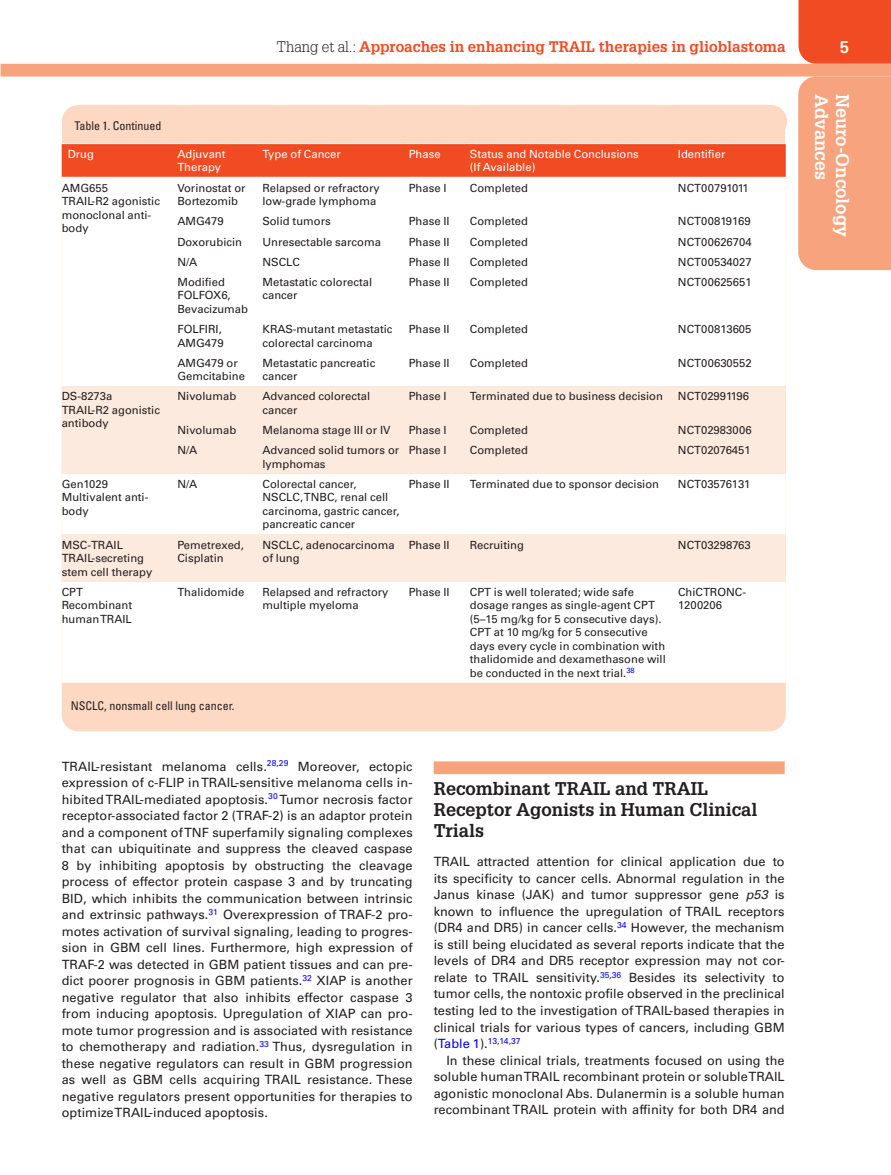
<style>
.page{position:relative;width:891px;height:1175px;background:#fff}
.page>*{position:absolute;margin:0;border:0;box-sizing:border-box;transform-origin:0 0}
.t1{font:700 18px/21px "Glypha LT Std";color:#231f20}
.t2{font:700 18px "Glypha LT Std";color:#fff}
.t3{font:700 16.5px "Glypha LT Std";color:#fff}
.t4{font:700 15px "Glypha LT Std";color:#f04b22}
.t5{font:12.75px/16.5px "Univers LT Std";color:#231f20;text-align:justify}
.t6{font:condensed 12px "Univers LT Std";color:#231f20}
.t7{font:11.25px/13.5px "Univers LT Std";color:#231f20}
.t8{font:11.25px/13.5px "Univers LT Std";color:#fff}
.s1{font-weight:300;color:#231f20}
.s2{font-style:italic}
.s3{color:#00f}
</style>
<div class="page">
<div style="left:798px;top:76px;width:93px;height:194px;background:#f7a37d"></div>
<div style="left:799px;top:0;width:92px;height:64px;background:#f04b22"></div>
<div style="left:1px;top:64px;width:890px;height:12px;background:#f7a37d"></div>
<div style="left:434px;top:761px;width:351px;height:13px;background:#f7a37d"></div>
<div style="left:62px;top:122px;width:723px;height:26px;background:#fdd8c3"></div>
<div style="left:78px;top:105px;width:692px;height:33px;background:#fdd8c3"></div>
<hr style="left:770px;top:105px;width:1px;height:33px;background:#fdd8c3">
<div style="left:62px;top:682px;width:724px;height:49px;background:#fdd8c3"></div>
<div style="left:62px;top:144px;width:724px;height:33px;background:#f04b22"></div>
<svg style="left:62px;top:386px;width:724px;height:195px;fill:#fdeade"></svg>
<hr style="left:62px;top:143px;width:111px;height:1px;background:#fff">
<hr style="left:173px;top:143px;width:85px;height:1px;background:#fff">
<hr style="left:258px;top:143px;width:146px;height:1px;background:#fff">
<hr style="left:404px;top:143px;width:61px;height:1px;background:#fff">
<hr style="left:465px;top:143px;width:209px;height:1px;background:#fff">
<hr style="left:674px;top:143px;width:112px;height:1px;background:#fff">
<p class="t4" style="left:277px;top:37px;width:510px"><span class="s1">Thang et al.:</span> Approaches in enhancing TRAIL therapies in glioblastoma</p>
<p class="t3" style="left:840px;top:37px;width:11px">5</p>
<p class="t6" style="left:74px;top:118px;width:89px">Table 1. Continued</p>
<p class="t8" style="left:68px;top:147px;width:28px">Drug</p>
<p class="t8" style="left:177px;top:147px;width:50px">Adjuvant<br>Therapy</p>
<p class="t8" style="left:262px;top:147px;width:80px">Type of Cancer</p>
<p class="t8" style="left:409px;top:147px;width:33px">Phase</p>
<p class="t8" style="left:470px;top:147px;width:171px">Status and Notable Conclusions (If Available)</p>
<p class="t8" style="left:678px;top:147px;width:49px">Identifier</p>
<p class="t7" style="left:62px;top:181px;width:100px">AMG655<br>TRAIL-R2 agonistic monoclonal anti&shy;body</p>
<p class="t7" style="left:177px;top:181px;width:70px">Vorinostat or<br>Bortezomib</p>
<p class="t7" style="left:262px;top:181px;width:119px">Relapsed or refractory low-grade lymphoma</p>
<p class="t7" style="left:409px;top:181px;width:39px">Phase I</p>
<p class="t7" style="left:470px;top:181px;width:60px">Completed</p>
<p class="t7" style="left:678px;top:181px;width:72px">NCT00791011</p>
<p class="t7" style="left:177px;top:215px;width:48px">AMG479</p>
<p class="t7" style="left:262px;top:215px;width:70px">Solid tumors</p>
<p class="t7" style="left:409px;top:215px;width:42px">Phase II</p>
<p class="t7" style="left:470px;top:215px;width:60px">Completed</p>
<p class="t7" style="left:678px;top:215px;width:74px">NCT00819169</p>
<p class="t7" style="left:177px;top:235px;width:66px">Doxorubicin</p>
<p class="t7" style="left:262px;top:235px;width:120px">Unresectable sarcoma</p>
<p class="t7" style="left:409px;top:235px;width:42px">Phase II</p>
<p class="t7" style="left:470px;top:235px;width:60px">Completed</p>
<p class="t7" style="left:678px;top:235px;width:75px">NCT00626704</p>
<p class="t7" style="left:177px;top:255px;width:22px">N/A</p>
<p class="t7" style="left:262px;top:255px;width:39px">NSCLC</p>
<p class="t7" style="left:409px;top:255px;width:42px">Phase II</p>
<p class="t7" style="left:470px;top:255px;width:60px">Completed</p>
<p class="t7" style="left:678px;top:255px;width:75px">NCT00534027</p>
<p class="t7" style="left:177px;top:275px;width:72px">Modified<br>FOLFOX6,<br>Bevacizumab</p>
<p class="t7" style="left:262px;top:275px;width:111px">Metastatic colorectal cancer</p>
<p class="t7" style="left:409px;top:275px;width:42px">Phase II</p>
<p class="t7" style="left:470px;top:275px;width:60px">Completed</p>
<p class="t7" style="left:678px;top:275px;width:75px">NCT00625651</p>
<p class="t7" style="left:177px;top:322px;width:48px">FOLFIRI,<br>AMG479</p>
<p class="t7" style="left:262px;top:322px;width:132px">KRAS-mutant metastatic colorectal carcinoma</p>
<p class="t7" style="left:409px;top:322px;width:42px">Phase II</p>
<p class="t7" style="left:470px;top:322px;width:60px">Completed</p>
<p class="t7" style="left:678px;top:322px;width:75px">NCT00813605</p>
<p class="t7" style="left:177px;top:356px;width:69px">AMG479 or<br>Gemcitabine</p>
<p class="t7" style="left:262px;top:356px;width:114px">Metastatic pancreatic cancer</p>
<p class="t7" style="left:409px;top:356px;width:42px">Phase II</p>
<p class="t7" style="left:470px;top:356px;width:60px">Completed</p>
<p class="t7" style="left:678px;top:356px;width:75px">NCT00630552</p>
<p class="t7" style="left:62px;top:390px;width:100px">DS-8273a<br>TRAIL-R2 agonistic antibody</p>
<p class="t7" style="left:177px;top:390px;width:60px">Nivolumab</p>
<p class="t7" style="left:262px;top:390px;width:109px">Advanced colorectal cancer</p>
<p class="t7" style="left:409px;top:390px;width:39px">Phase I</p>
<p class="t7" style="left:470px;top:390px;width:195px">Terminated due to business decision</p>
<p class="t7" style="left:678px;top:390px;width:72px">NCT02991196</p>
<p class="t7" style="left:177px;top:423px;width:60px">Nivolumab</p>
<p class="t7" style="left:262px;top:423px;width:130px">Melanoma stage III or IV</p>
<p class="t7" style="left:409px;top:423px;width:39px">Phase I</p>
<p class="t7" style="left:470px;top:423px;width:60px">Completed</p>
<p class="t7" style="left:678px;top:423px;width:75px">NCT02983006</p>
<p class="t7" style="left:177px;top:443px;width:22px">N/A</p>
<p class="t7" style="left:262px;top:443px;width:138px">Advanced solid tumors or lymphomas</p>
<p class="t7" style="left:409px;top:443px;width:39px">Phase I</p>
<p class="t7" style="left:470px;top:443px;width:60px">Completed</p>
<p class="t7" style="left:678px;top:443px;width:74px">NCT02076451</p>
<p class="t7" style="left:62px;top:477px;width:88px">Gen1029<br>Multivalent anti&shy;body</p>
<p class="t7" style="left:177px;top:477px;width:22px">N/A</p>
<p class="t7" style="left:262px;top:477px;width:139px">Colorectal cancer,<br>NSCLC, TNBC, renal cell carcinoma, gastric cancer, pancreatic cancer</p>
<p class="t7" style="left:409px;top:477px;width:42px">Phase II</p>
<p class="t7" style="left:470px;top:477px;width:191px">Terminated due to sponsor decision</p>
<p class="t7" style="left:678px;top:477px;width:74px">NCT03576131</p>
<p class="t7" style="left:62px;top:538px;width:92px">MSC-TRAIL<br>TRAIL-secreting stem cell therapy</p>
<p class="t7" style="left:177px;top:538px;width:68px">Pemetrexed,<br>Cisplatin</p>
<p class="t7" style="left:262px;top:538px;width:134px">NSCLC, adenocarcinoma of lung</p>
<p class="t7" style="left:409px;top:538px;width:42px">Phase II</p>
<p class="t7" style="left:470px;top:538px;width:56px">Recruiting</p>
<p class="t7" style="left:678px;top:538px;width:74px">NCT03298763</p>
<p class="t7" style="left:62px;top:585px;width:72px">CPT<br>Recombinant human TRAIL</p>
<p class="t7" style="left:177px;top:585px;width:68px">Thalidomide</p>
<p class="t7" style="left:262px;top:585px;width:128px">Relapsed and refractory multiple myeloma</p>
<p class="t7" style="left:409px;top:585px;width:42px">Phase II</p>
<p class="t7" style="left:470px;top:585px;width:197px">CPT is well tolerated; wide safe dosage ranges as single-agent CPT (5–15 mg/kg for 5 consecutive days).<br>CPT at 10 mg/kg for 5 consecutive days every cycle in combination with thalidomide and dexamethasone will be conducted in the next trial.<sup>38</sup></p>
<p class="t7" style="left:678px;top:585px;width:70px">ChiCTRONC-<br>1200206</p>
<p class="t6" style="left:71px;top:698px;width:165px">NSCLC, nonsmall cell lung cancer.</p>
<p class="t5" style="left:62px;top:758px;width:353px">TRAIL-resistant melanoma cells.<sup>28</sup><sup>,</sup><sup>29</sup> Moreover, ectopic expression of c-FLIP in TRAIL-sensitive melanoma cells in&shy;hibited TRAIL-mediated apoptosis.<sup>30</sup> Tumor necrosis factor receptor-associated factor 2 (TRAF-2) is an adaptor protein and a component of TNF superfamily signaling complexes that can ubiquitinate and suppress the cleaved caspase 8 by inhibiting apoptosis by obstructing the cleavage process of effector protein caspase 3 and by truncating BID, which inhibits the communication between intrinsic and extrinsic pathways.<sup>31</sup> Overexpression of TRAF-2 pro&shy;motes activation of survival signaling, leading to progres&shy;sion in GBM cell lines. Furthermore, high expression of TRAF-2 was detected in GBM patient tissues and can pre&shy;dict poorer prognosis in GBM patients.<sup>32</sup> XIAP is another negative regulator that also inhibits effector caspase 3 from inducing apoptosis. Upregulation of XIAP can pro&shy;mote tumor progression and is associated with resistance to chemotherapy and radiation.<sup>33</sup> Thus, dysregulation in these negative regulators can result in GBM progression as well as GBM cells acquiring TRAIL resistance. These negative regulators present opportunities for therapies to optimize TRAIL-induced apoptosis.</p>
<h1 class="t1" style="left:434px;top:777px;width:325px">Recombinant TRAIL and TRAIL<br>Receptor Agonists in Human Clinical<br>Trials</h1>
<p class="t5" style="left:434px;top:853px;width:353px">TRAIL attracted attention for clinical application due to its specificity to cancer cells. Abnormal regulation in the Janus kinase (JAK) and tumor suppressor gene <span class="s2">p53</span> is known to influence the upregulation of TRAIL receptors (DR4 and DR5) in cancer cells.<sup>34</sup> However, the mechanism is still being elucidated as several reports indicate that the levels of DR4 and DR5 receptor expression may not cor&shy;relate to TRAIL sensitivity.<sup>35</sup><sup>,</sup><sup>36</sup> Besides its selectivity to tumor cells, the nontoxic profile observed in the preclinical testing led to the investigation of TRAIL-based therapies in clinical trials for various types of cancers, including GBM (<span class="s3">Table 1</span>).<sup>13</sup><sup>,</sup><sup>14</sup><sup>,</sup><sup>37</sup></p>
<p class="t5" style="left:434px;top:1051px;width:353px;text-indent:13px">In these clinical trials, treatments focused on using the soluble human TRAIL recombinant protein or soluble TRAIL agonistic monoclonal Abs. Dulanermin is a soluble human recombinant TRAIL protein with affinity for both DR4 and</p>
<h1 class="t2" style="left:833px;top:94px;width:88px;rotate:90deg">Advances</h1>
<h1 class="t2" style="left:854px;top:94px;width:145px;rotate:90deg">Neuro-Oncology</h1>
</div>
